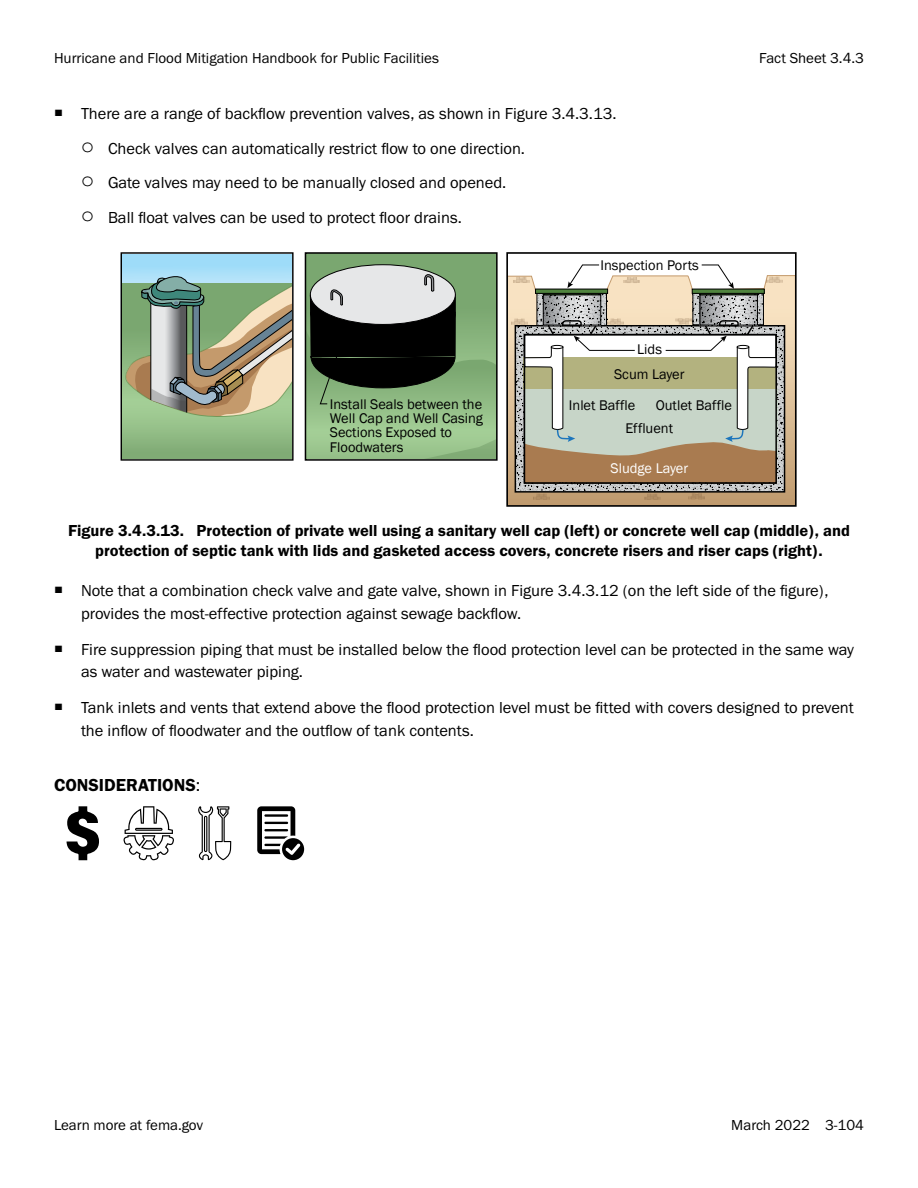
<style>
.page{position:relative;width:918px;height:1188px;background:#fff}
.page>*{position:absolute;margin:0;border:0;box-sizing:border-box;transform-origin:0 0}
.FEMA_Heading_3_Consi{font:18px "Franklin Gothic URW Dem";color:#000}
.FEMA_Bullet_-_1{font:16.5px/22.5px "Franklin Gothic URW Boo";color:#000}
.t1{font:16.5px/19.8px "Franklin Gothic URW Dem";color:#000;text-align:center}
.t2{font:15px "Franklin Gothic URW Boo";color:#000}
.t3{font:14.4px/14.4px "Franklin Gothic";color:#000}
.t4{font:14.4px "Franklin Gothic";color:#fff}
.s1{font-size:19.5px}
.s2{font-family:"Franklin Gothic URW Boo"}
</style>
<div class="page">
<svg style="left:509px;top:275px;width:285px;height:229px"></svg>
<div style="left:543px;top:292px;width:58px;height:3px;border:1px solid #000"></div>
<hr style="left:536px;top:289px;width:72px;height:4px;background:#50843e">
<div style="left:535px;top:289px;width:73px;height:5px;border:1px solid #000"></div>
<div style="left:700px;top:292px;width:58px;height:3px;border:1px solid #000"></div>
<hr style="left:692px;top:289px;width:72px;height:4px;background:#50843e">
<div style="left:692px;top:289px;width:73px;height:5px;border:1px solid #000"></div>
<svg style="left:513px;top:277px;width:17px;height:6px"></svg>
<svg style="left:624px;top:277px;width:17px;height:6px"></svg>
<svg style="left:766px;top:277px;width:17px;height:6px"></svg>
<svg style="left:777px;top:325px;width:8px;height:166px"></svg>
<svg style="left:567px;top:264px;width:33px;height:24px"></svg>
<svg style="left:701px;top:264px;width:33px;height:25px"></svg>
<svg style="left:511px;top:295px;width:266px;height:209px"></svg>
<svg style="left:123px;top:252px;width:372px;height:209px"></svg>
<div style="left:121px;top:252px;width:173px;height:209px;border:1px solid #000"></div>
<div style="left:305px;top:252px;width:193px;height:209px;border:2px solid #000"></div>
<div style="left:506px;top:252px;width:291px;height:255px;border:2px solid #000"></div>
<svg style="left:67px;top:806px;width:32px;height:54px"></svg>
<svg style="left:123px;top:806px;width:51px;height:55px"></svg>
<svg style="left:198px;top:806px;width:33px;height:54px"></svg>
<svg style="left:257px;top:806px;width:47px;height:54px"></svg>
<p class="t2" style="left:54px;top:49px;width:386px">Hurricane and Flood Mitigation Handbook for Public Facilities</p>
<p class="t2" style="left:759px;top:49px;width:106px">Fact Sheet 3.4.3</p>
<p class="FEMA_Bullet_-_1" style="left:54px;top:102px;width:564px"><sup>■</sup> There are a range of backflow prevention valves, as shown in Figure 3.4.3.13.</p>
<p class="FEMA_Bullet_-_1" style="left:81px;top:136px;width:445px"><span class="s1">○</span> Check valves can automatically restrict flow to one direction.</p>
<p class="FEMA_Bullet_-_1" style="left:81px;top:171px;width:427px"><span class="s1">○</span> Gate valves may need to be manually closed and opened.</p>
<p class="FEMA_Bullet_-_1" style="left:81px;top:205px;width:382px"><span class="s1">○</span> Ball float valves can be used to protect floor drains.</p>
<p class="t3" style="left:330px;top:397px;width:155px">Install Seals between the<br>Well Cap and Well Casing<br>Sections Exposed to<br>Floodwaters</p>
<p class="t3" style="left:601px;top:258px;width:100px">Inspection Ports</p>
<p class="t3" style="left:614px;top:337px;width:72px;line-height:24.8px;text-align:center">Lids<br>Scum Layer</p>
<p class="t3" style="left:569px;top:398px;width:68px">Inlet Baffle</p>
<p class="t3" style="left:625px;top:393px;width:108px;line-height:23.5px;text-indent:30px">Outlet Baffle<br>Effluent</p>
<p class="t4" style="left:610px;top:459px;width:79px">Sludge Layer</p>
<p class="t1" style="left:68px;top:520px;width:783px">Figure 3.4.3.13. Protection of private well using a sanitary well cap (left) or concrete well cap (middle), and protection of septic tank with lids and gasketed access covers, concrete risers and riser caps (right).</p>
<p class="FEMA_Bullet_-_1" style="left:81px;top:579px;width:749px;text-indent:-27px"><sup>■</sup> Note that a combination check valve and gate valve, shown in Figure 3.4.3.12 (on the left side of the figure), provides the most-effective protection against sewage backflow.</p>
<p class="FEMA_Bullet_-_1" style="left:81px;top:637px;width:775px;text-indent:-27px"><sup>■</sup> Fire suppression piping that must be installed below the flood protection level can be protected in the same way as water and wastewater piping.</p>
<p class="FEMA_Bullet_-_1" style="left:81px;top:696px;width:774px;text-indent:-27px"><sup>■</sup> Tank inlets and vents that extend above the flood protection level must be fitted with covers designed to prevent the inflow of floodwater and the outflow of tank contents.</p>
<p class="FEMA_Heading_3_Consi" style="left:54px;top:774px;width:148px">CONSIDERATIONS<span class="s2">:</span></p>
<p class="t2" style="left:54px;top:1116px;width:151px">Learn more at fema.gov</p>
<p class="t2" style="left:731px;top:1116px;width:134px">March 2022 3-104</p>
</div>
